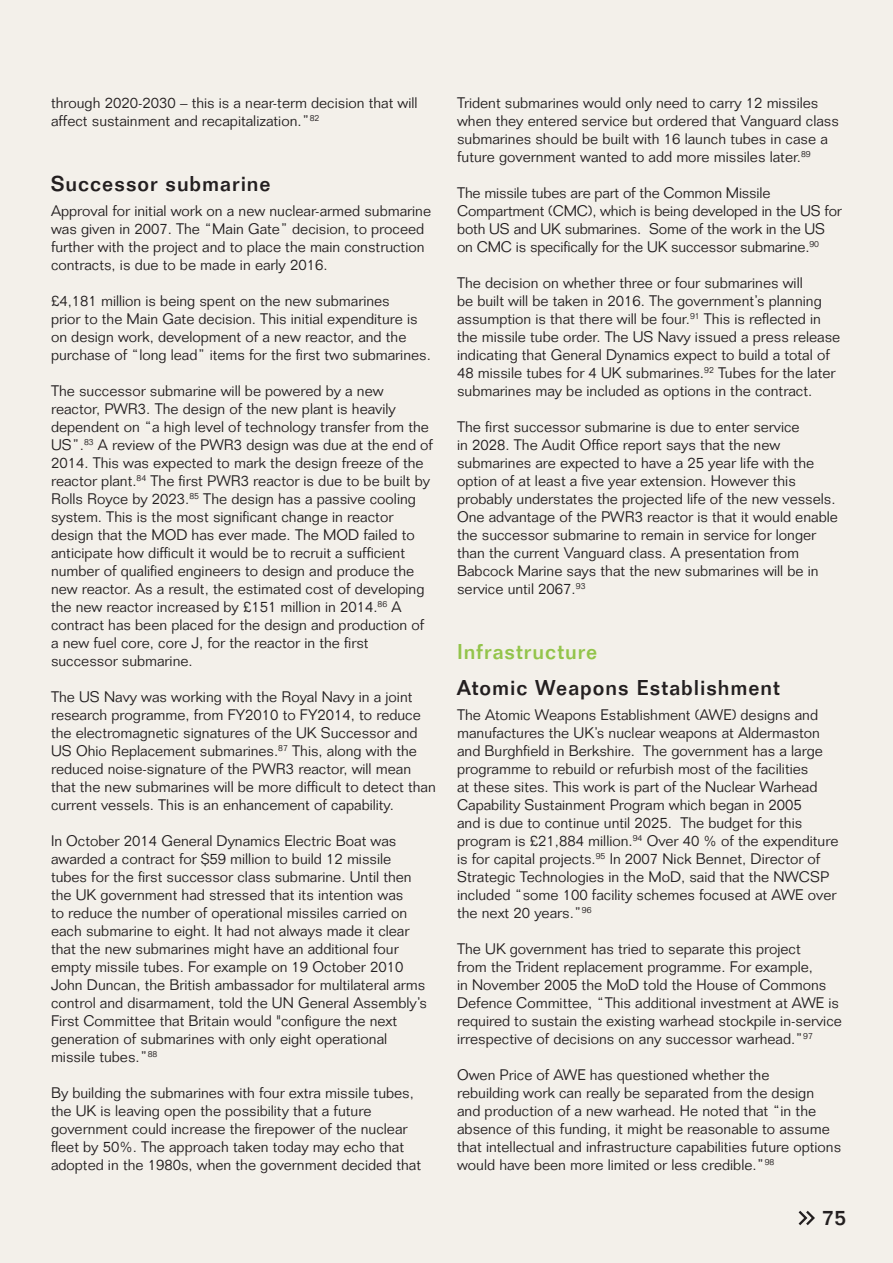
<style>
.page{position:relative;width:893px;height:1263px;background:#f3f0ea}
.page>*{position:absolute;margin:0;border:0;box-sizing:border-box;transform-origin:0 0}
.t1{font:500 21px "Folio Std";letter-spacing:.045em;color:#231f20}
.t2{font:500 21px "Folio Std";letter-spacing:.05em;color:#93c44b}
.t3{font:500 21px "Folio";color:#231f20}
.t4{font:300 15px/18px "Folio";color:#231f20}
</style>
<div class="page">
<svg style="left:798px;top:1210px;width:17px;height:16px"></svg>
<p class="t4" style="left:51px;top:94px;width:368px">through 2020-2030 – this is a near-term decision that will affect sustainment and recapitalization.”<sup>82</sup></p>
<h1 class="t1" style="left:51px;top:170px;width:221px">Successor submarine</h1>
<p class="t4" style="left:51px;top:202px;width:382px">Approval for initial work on a new nuclear-armed submarine was given in 2007. The “Main Gate” decision, to proceed further with the project and to place the main construction contracts, is due to be made in early 2016.</p>
<p class="t4" style="left:51px;top:292px;width:381px">£4,181 million is being spent on the new submarines<br>prior to the Main Gate decision. This initial expenditure is on design work, development of a new reactor, and the purchase of “long lead” items for the first two submarines.</p>
<p class="t4" style="left:51px;top:382px;width:384px">The successor submarine will be powered by a new reactor, PWR3. The design of the new plant is heavily dependent on “a high level of technology transfer from the US”.<sup>83</sup> A review of the PWR3 design was due at the end of 2014. This was expected to mark the design freeze of the reactor plant.<sup>84</sup> The first PWR3 reactor is due to be built by Rolls Royce by 2023.<sup>85</sup> The design has a passive cooling system. This is the most significant change in reactor design that the MOD has ever made. The MOD failed to anticipate how difficult it would be to recruit a sufficient number of qualified engineers to design and produce the new reactor. As a result, the estimated cost of developing the new reactor increased by £151 million in 2014.<sup>86</sup> A contract has been placed for the design and production of a new fuel core, core J, for the reactor in the first successor submarine.</p>
<p class="t4" style="left:51px;top:688px;width:386px">The US Navy was working with the Royal Navy in a joint research programme, from FY2010 to FY2014, to reduce the electromagnetic signatures of the UK Successor and US Ohio Replacement submarines.<sup>87</sup> This, along with the reduced noise-signature of the PWR3 reactor, will mean that the new submarines will be more difficult to detect than current vessels. This is an enhancement of capability.</p>
<p class="t4" style="left:51px;top:832px;width:377px">In October 2014 General Dynamics Electric Boat was awarded a contract for $59 million to build 12 missile tubes for the first successor class submarine. Until then the UK government had stressed that its intention was<br>to reduce the number of operational missiles carried on each submarine to eight. It had not always made it clear that the new submarines might have an additional four empty missile tubes. For example on 19 October 2010<br>John Duncan, the British ambassador for multilateral arms control and disarmament, told the UN General Assembly’s First Committee that Britain would "configure the next generation of submarines with only eight operational missile tubes.”<sup>88</sup></p>
<p class="t4" style="left:51px;top:1084px;width:372px">By building the submarines with four extra missile tubes, the UK is leaving open the possibility that a future government could increase the firepower of the nuclear fleet by 50%. The approach taken today may echo that adopted in the 1980s, when the government decided that</p>
<p class="t4" style="left:457px;top:94px;width:383px">Trident submarines would only need to carry 12 missiles when they entered service but ordered that Vanguard class submarines should be built with 16 launch tubes in case a future government wanted to add more missiles later.<sup>89</sup></p>
<p class="t4" style="left:457px;top:184px;width:386px">The missile tubes are part of the Common Missile Compartment (CMC), which is being developed in the US for both US and UK submarines. Some of the work in the US on CMC is specifically for the UK successor submarine.<sup>90</sup></p>
<p class="t4" style="left:457px;top:274px;width:385px">The decision on whether three or four submarines will<br>be built will be taken in 2016. The government’s planning assumption is that there will be four.<sup>91</sup> This is reflected in the missile tube order. The US Navy issued a press release indicating that General Dynamics expect to build a total of 48 missile tubes for 4 UK submarines.<sup>92</sup> Tubes for the later submarines may be included as options in the contract.</p>
<p class="t4" style="left:457px;top:418px;width:382px">The first successor submarine is due to enter service<br>in 2028. The Audit Office report says that the new submarines are expected to have a 25 year life with the option of at least a five year extension. However this probably understates the projected life of the new vessels.<br>One advantage of the PWR3 reactor is that it would enable the successor submarine to remain in service for longer than the current Vanguard class. A presentation from Babcock Marine says that the new submarines will be in service until 2067.<sup>93</sup></p>
<h1 class="t2" style="left:457px;top:638px;width:142px">Infrastructure</h1>
<h1 class="t1" style="left:457px;top:674px;width:324px">Atomic Weapons Establishment</h1>
<p class="t4" style="left:457px;top:706px;width:383px">The Atomic Weapons Establishment (AWE) designs and manufactures the UK’s nuclear weapons at Aldermaston and Burghfield in Berkshire. The government has a large programme to rebuild or refurbish most of the facilities<br>at these sites. This work is part of the Nuclear Warhead Capability Sustainment Program which began in 2005<br>and is due to continue until 2025. The budget for this program is £21,884 million.<sup>94</sup> Over 40 % of the expenditure is for capital projects.<sup>95</sup> In 2007 Nick Bennet, Director of Strategic Technologies in the MoD, said that the NWCSP included “some 100 facility schemes focused at AWE over the next 20 years.”<sup>96</sup></p>
<p class="t4" style="left:457px;top:940px;width:386px">The UK government has tried to separate this project<br>from the Trident replacement programme. For example,<br>in November 2005 the MoD told the House of Commons Defence Committee, “This additional investment at AWE is required to sustain the existing warhead stockpile in-service irrespective of decisions on any successor warhead.”<sup>97</sup></p>
<p class="t4" style="left:457px;top:1066px;width:386px">Owen Price of AWE has questioned whether the<br>rebuilding work can really be separated from the design and production of a new warhead. He noted that “in the absence of this funding, it might be reasonable to assume that intellectual and infrastructure capabilities future options would have been more limited or less credible.”<sup>98</sup></p>
<h1 class="t3" style="left:822px;top:1205px;width:25px">75</h1>
</div>
